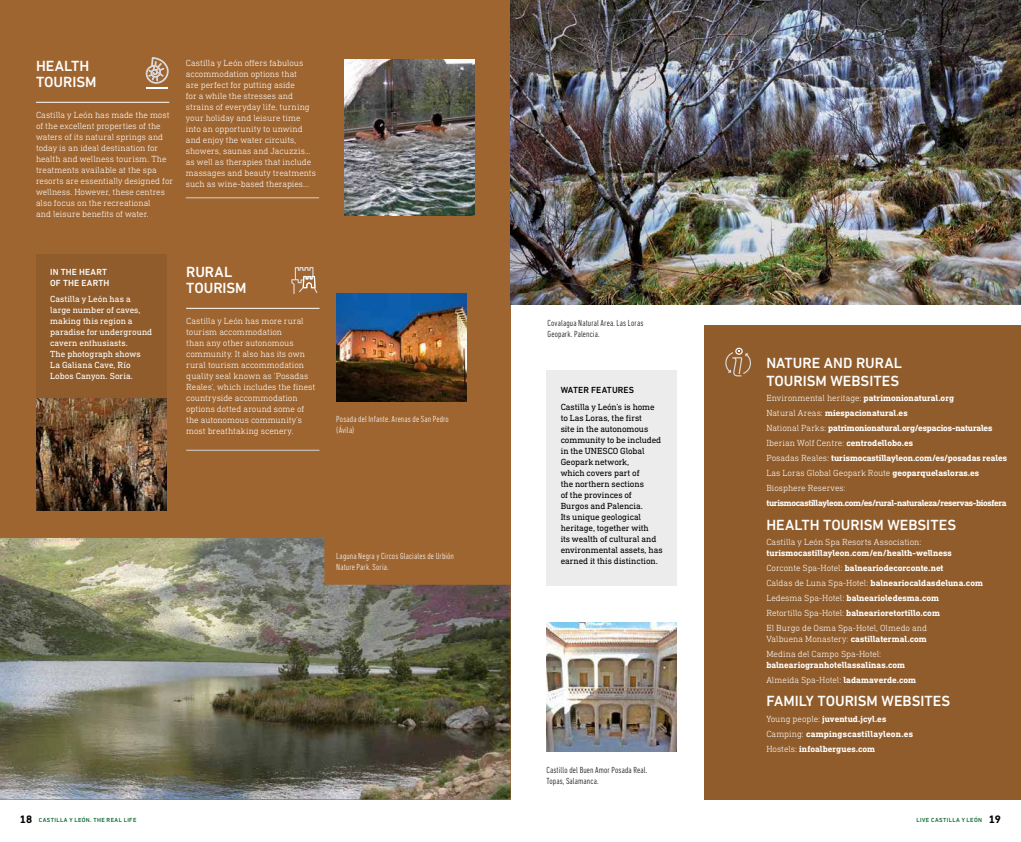
<style>
.page{position:relative;width:1021px;height:842px;background:#fff}
.page>*{position:absolute;margin:0;border:0;box-sizing:border-box;transform-origin:0 0}
.t1{font:500 15px/16px "DIN Next LT Pro";letter-spacing:-.005em;color:#fff}
.t2{font:700 11px "DIN Next Slab Pro";color:#000}
.t3{font:300 9px/11px "DIN Next Slab Pro";color:#fff}
.t4{font:700 9px/15px "DIN Next Slab Pro";color:#fff}
.t5{font:9px/11px "DIN Next Slab Pro";letter-spacing:-.01em;color:#000}
.t6{font:9px/11px "DIN Next Slab Pro";letter-spacing:.005em;color:#fff}
.t7{font:300 condensed 9px/10.8px "DIN Next LT Pro";letter-spacing:.015em;color:#000}
.t8{font:300 condensed 9px/10.8px "DIN Next LT Pro";letter-spacing:.01em;color:#fff}
.t9{font:700 9px "DIN Next Slab Pro";letter-spacing:-.035em;color:#fff}
.t10{font:500 9px/10.8px "DIN Next LT Pro";letter-spacing:.02em;color:#fff}
.t11{font:500 9px "DIN Next LT Pro";letter-spacing:.01em;color:#000}
.t12{font:500 6px "DIN Next LT Pro";letter-spacing:.065em;color:#07682e}
.s1{font-weight:300}
.s2{font-weight:700}
</style>
<div class="page">
<div style="left:0;top:0;width:510px;height:799px;background:#9f6530"></div>
<img style="left:510px;top:0;width:510px;height:304px">
<div style="left:36px;top:254px;width:130px;height:144px;background:#905c2b"></div>
<img style="left:36px;top:398px;width:130px;height:113px">
<div style="left:546px;top:370px;width:131px;height:215px;background:#edeced"></div>
<img style="left:344px;top:60px;width:130px;height:155px">
<img style="left:0;top:538px;width:510px;height:261px">
<div style="left:704px;top:325px;width:316px;height:474px;background:#905c2b"></div>
<img style="left:546px;top:623px;width:130px;height:129px">
<hr style="left:36px;top:102px;width:133px;height:1px;background:#fff">
<hr style="left:186px;top:197px;width:133px;height:1px;background:#d1d1d2">
<svg style="left:725px;top:348px;width:26px;height:28px"></svg>
<hr style="left:186px;top:308px;width:133px;height:1px;background:#fff">
<hr style="left:186px;top:450px;width:133px;height:1px;background:#d1d1d2">
<svg style="left:291px;top:267px;width:26px;height:27px"></svg>
<svg style="left:146px;top:57px;width:23px;height:46px"></svg>
<img style="left:336px;top:293px;width:131px;height:108px">
<h1 class="t1" style="left:36px;top:58px;width:62px">HEALTH<br>TOURISM</h1>
<p class="t3" style="left:36px;top:109px;width:139px">Castilla y León has made the most of the excellent properties of the waters of its natural springs and today is an ideal destination for health and wellness tourism. The treatments available at the spa resorts are essentially designed for wellness. However, these centres also focus on the recreational<br>and leisure benefits of water.</p>
<p class="t3" style="left:186px;top:58px;width:132px">Castilla y León offers fabulous accommodation options that<br>are perfect for putting aside<br>for a while the stresses and strains of everyday life, turning your holiday and leisure time into an opportunity to unwind and enjoy the water circuits, showers, saunas and Jacuzzis... as well as therapies that include massages and beauty treatments such as wine-based therapies...</p>
<p class="t10" style="left:50px;top:266px;width:61px">IN THE HEART<br>OF THE EARTH</p>
<p class="t6" style="left:50px;top:294px;width:104px">Castilla y León has a large number of caves, making this region a paradise for underground cavern enthusiasts.<br>The photograph shows<br>La Galiana Cave, Río<br>Lobos Canyon. Soria.</p>
<h1 class="t1" style="left:186px;top:264px;width:62px">RURAL<br>TOURISM</h1>
<p class="t3" style="left:186px;top:315px;width:131px">Castilla y León has more rural tourism accommodation<br>than any other autonomous community. It also has its own rural tourism accommodation quality seal known as ‘Posadas<br>Reales’, which includes the finest countryside accommodation options dotted around some of the autonomous community’s most breathtaking scenery.</p>
<p class="t8" style="left:336px;top:414px;width:114px">Posada del Infante. Arenas de San Pedro (Ávila)</p>
<p class="t8" style="left:336px;top:550px;width:119px">Laguna Negra y Circos Glaciales de Urbión<br>Nature Park. Soria.</p>
<p class="t7" style="left:547px;top:317px;width:97px">Covalagua Natural Area. Las Loras<br>Geopark. Palencia.</p>
<p class="t11" style="left:560px;top:385px;width:75px">WATER FEATURES</p>
<p class="t5" style="left:560px;top:401px;width:104px">Castilla y León’s is home to Las Loras, the first<br>site in the autonomous community to be included in the UNESCO Global<br>Geopark network,<br>which covers part of<br>the northern sections<br>of the provinces of<br>Burgos and Palencia.<br>Its unique geological heritage, together with<br>its wealth of cultural and environmental assets, has earned it this distinction.</p>
<p class="t7" style="left:546px;top:764px;width:102px">Castillo del Buen Amor Posada Real.<br>Topas, Salamanca.</p>
<h1 class="t1" style="left:766px;top:354px;width:137px;line-height:18px">NATURE AND RURAL<br>TOURISM WEBSITES</h1>
<p class="t4" style="left:766px;top:390px;width:242px"><span class="s1">Environmental heritage:</span> patrimonionatural.org<br><span class="s1">Natural Areas:</span> miespacionatural.es<br><span class="s1">National Parks:</span> patrimonionatural.org/espacios-naturales <span class="s1">Iberian Wolf Centre:</span> centrodellobo.es<br><span class="s1">Posadas Reales:</span> turismocastillayleon.com/es/posadas reales <span class="s1">Las Loras Global Geopark Route</span> geoparquelasloras.es <span class="s1">Biosphere Reserves:</span></p>
<p class="t9" style="left:766px;top:498px;width:242px">turismocastillayleon.com/es/rural-naturaleza/reservas-biosfera</p>
<h1 class="t1" style="left:766px;top:517px;width:191px">HEALTH TOURISM WEBSITES</h1>
<p class="t3" style="left:766px;top:536px;width:157px">Castilla y León Spa Resorts Association:</p>
<p class="t4" style="left:766px;top:545px;width:218px">turismocastillayleon.com/en/health-wellness <span class="s1">Corconte Spa-Hotel:</span> balneariodecorconte.net<br><span class="s1">Caldas de Luna Spa-Hotel:</span> balneariocaldasdeluna.com <span class="s1">Ledesma Spa-Hotel:</span> balnearioledesma.com<br><span class="s1">Retortillo Spa-Hotel:</span> balnearioretortillo.com<br><span class="s1">El Burgo de Osma Spa-Hotel, Olmedo and</span></p>
<p class="t3" style="left:766px;top:631px;width:162px;line-height:15px">Valbuena Monastery: <span class="s2">castillatermal.com<br></span>Medina del Campo Spa-Hotel:</p>
<p class="t4" style="left:766px;top:657px;width:151px">balneariogranhotellassalinas.com<br><span class="s1">Almeida Spa-Hotel:</span> ladamaverde.com</p>
<h1 class="t1" style="left:766px;top:693px;width:186px">FAMILY TOURISM WEBSITES</h1>
<p class="t4" style="left:766px;top:711px;width:148px"><span class="s1">Young people:</span> juventud.jcyl.es<br><span class="s1">Camping:</span> campingscastillayleon.es<br><span class="s1">Hostels:</span> infoalbergues.com</p>
<p class="t2" style="left:20px;top:813px;width:14px">18</p>
<p class="t2" style="left:988px;top:813px;width:14px">19</p>
<p class="t12" style="left:39px;top:816px;width:99px">CASTILLA Y LEÓN. THE REAL LIFE</p>
<p class="t12" style="left:916px;top:816px;width:67px">LIVE CASTILLA Y LEÓN</p>
</div>
